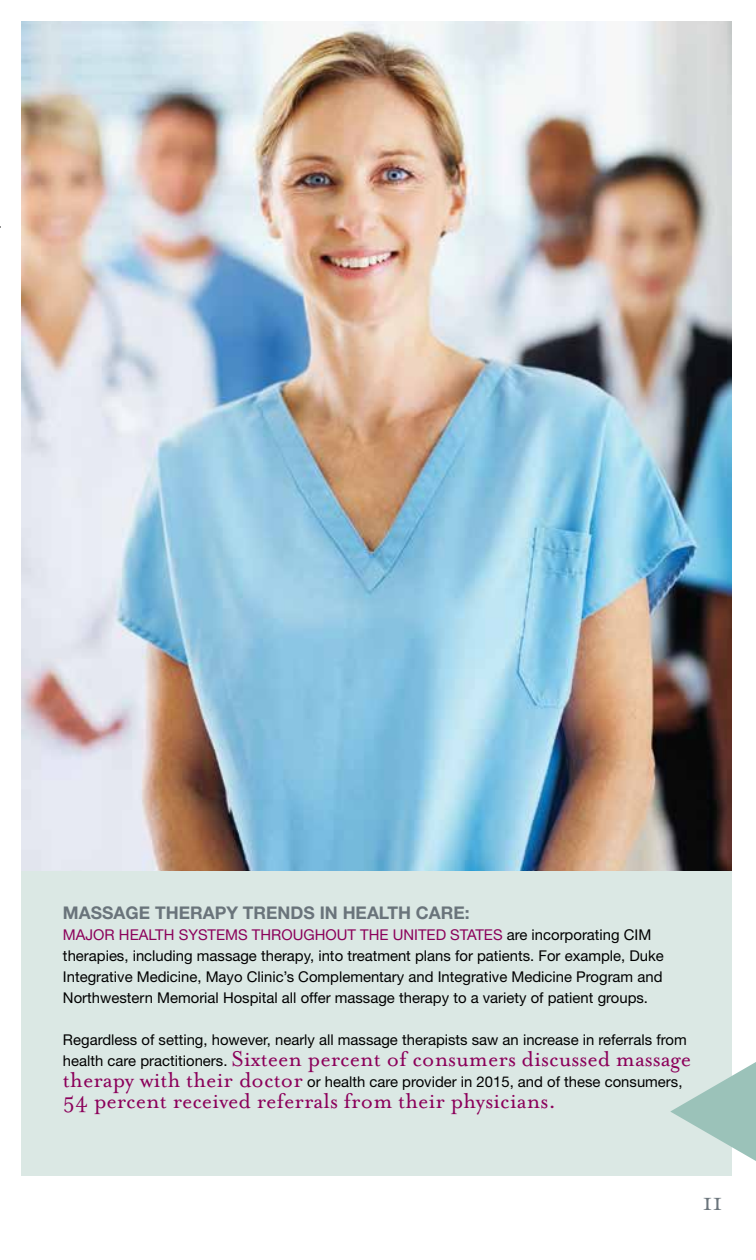
<style>
.page{position:relative;width:756px;height:1260px;background:#fff}
.page>*{position:absolute;margin:0;border:0;box-sizing:border-box;transform-origin:0 0}
.t1{font:28px "Mrs Eaves Roman";color:#6a747b}
.t2{font:24.5px "Mrs Eaves Roman";color:#8b005a}
.t3{font:700 17.5px "Helvetica Neue LT Std";color:#6a747b}
.t4{font:14.88px/21px "Helvetica Neue LT Std";color:#000}
.s1{color:#8b005a}
.s2{font-family:"Helvetica Neue LT Std";font-size:14.88px;color:#000}
.s3{font-family:"Mrs Eaves Roman";font-size:24.5px;color:#8b005a}
</style>
<div class="page">
<img style="left:21px;top:21px;width:711px;height:851px">
<div style="left:21px;top:872px;width:711px;height:304px;background:#dbe8e4"></div>
<svg style="left:670px;top:1062px;width:86px;height:99px"></svg>
<p class="t3" style="left:63px;top:902px;width:408px">MASSAGE THERAPY TRENDS IN HEALTH CARE:</p>
<p class="t4" style="left:63px;top:924px;width:602px"><span class="s1">MAJOR HEALTH SYSTEMS THROUGHOUT THE UNITED STATES</span> are incorporating CIM therapies, including massage therapy, into treatment plans for patients. For example, Duke Integrative Medicine, Mayo Clinic’s Complementary and Integrative Medicine Program and Northwestern Memorial Hospital all offer massage therapy to a variety of patient groups.</p>
<p class="t4" style="left:63px;top:1029px;width:625px">Regardless of setting, however, nearly all massage therapists saw an increase in referrals from</p>
<h2 class="t2" style="left:63px;top:1046px;width:630px"><span class="s2">health care practitioners.</span> Sixteen percent of consumers discussed massage</h2>
<p class="t4" style="left:63px;top:1071px;width:621px"><span class="s3">therapy with their doctor</span> or health care provider in 2015, and of these consumers,</p>
<h2 class="t2" style="left:63px;top:1088px;width:495px">54 percent received referrals from their physicians.</h2>
<h1 class="t1" style="left:702px;top:1187px;width:22px">11</h1>
</div>
